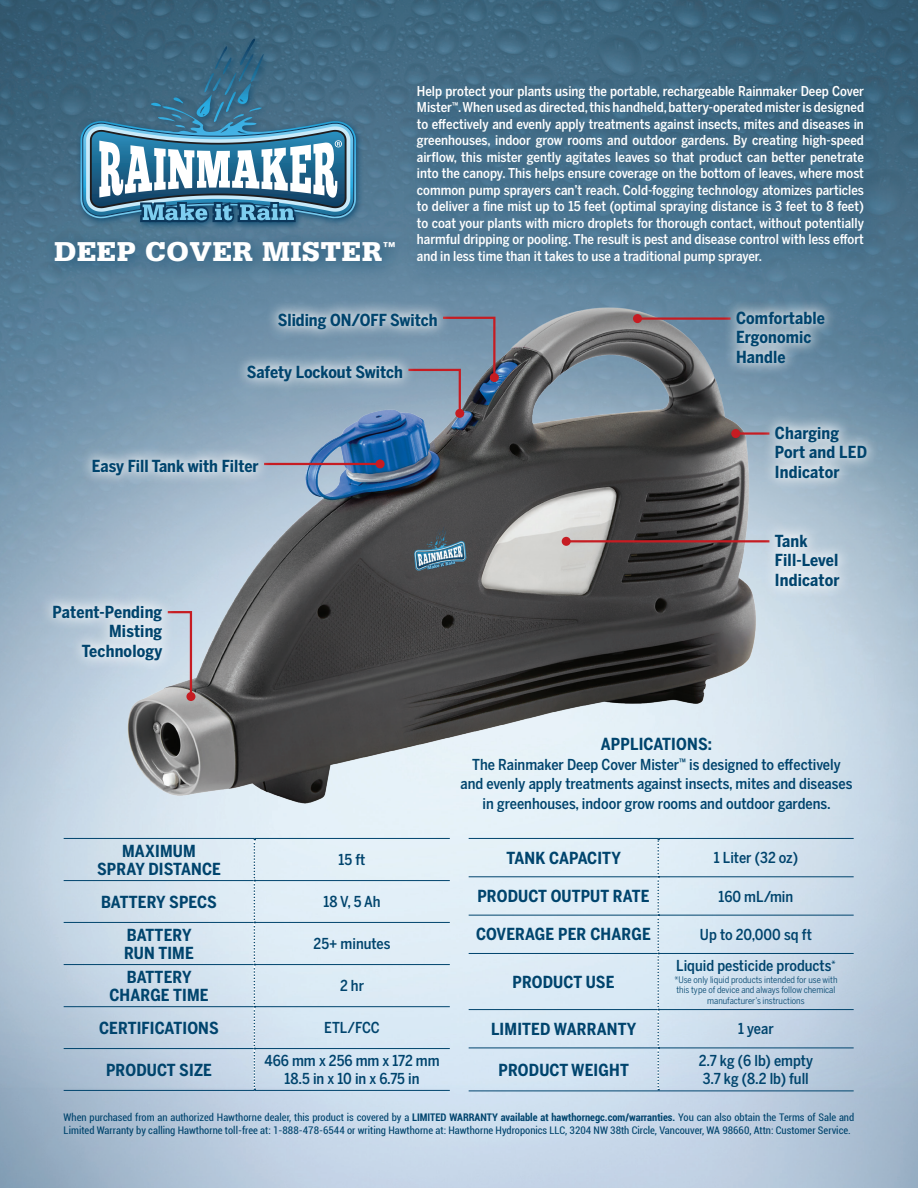
<style>
.page{position:relative;width:918px;height:1188px;background:#fff}
.page>*{position:absolute;margin:0;border:0;box-sizing:border-box;transform-origin:0 0}
.t1{font:900 28.95px "Serifa";letter-spacing:.02em;color:#fff}
.t2{font:700 16.5px/19.5px "Benton Sans Cond";letter-spacing:.01em;color:#00446d}
.t3{font:500 15px/18px "Benton Sans Cond";color:#00446d;text-align:center}
.t4{font:500 13.5px/16.5px "Benton Sans Cond";color:#fff;text-align:justify}
.t5{font:900 12.15px "Serifa";color:#fff}
.t6{font:condensed 10.5px/13.5px "Roboto";color:#00446d}
.t7{font:9px/10.5px "Benton Sans Cond";color:#00446d;text-align:center}
.s1{font-weight:700}
</style>
<div class="page">
<img style="left:0;top:0;width:918px;height:1188px">
<img style="left:113px;top:298px;width:656px;height:521px">
<hr style="left:637px;top:317px;width:94px;height:3px;background:#c61c22">
<div style="left:633px;top:314px;width:9px;height:9px;background:#c61c22;border-radius:50%"></div>
<hr style="left:736px;top:432px;width:33px;height:3px;background:#c61c22">
<div style="left:731px;top:429px;width:9px;height:9px;background:#c61c22;border-radius:50%"></div>
<hr style="left:566px;top:540px;width:203px;height:2px;background:#c61c22">
<div style="left:562px;top:537px;width:9px;height:9px;background:#c61c22;border-radius:50%"></div>
<svg style="left:166px;top:610px;width:27px;height:89px;background:#c3bac4"></svg>
<div style="left:186px;top:692px;width:9px;height:9px;background:#c61c22;border-radius:50%"></div>
<svg style="left:490px;top:373px;width:9px;height:9px"></svg>
<svg style="left:406px;top:316px;width:91px;height:100px;background:#7a899e"></svg>
<div style="left:455px;top:409px;width:9px;height:9px;background:#c61c22;border-radius:50%"></div>
<hr style="left:264px;top:463px;width:116px;height:2px;background:#c61c22">
<div style="left:376px;top:459px;width:9px;height:9px;background:#c61c22;border-radius:50%"></div>
<div style="left:265px;top:300px;width:185px;height:42px;background:#fff;opacity:.85"></div>
<div style="left:234px;top:352px;width:182px;height:42px;background:#fff;opacity:.85"></div>
<div style="left:79px;top:446px;width:192px;height:42px;background:#fff;opacity:.85"></div>
<div style="left:723px;top:298px;width:114px;height:78px;background:#fff;opacity:.85"></div>
<div style="left:762px;top:413px;width:118px;height:78px;background:#fff;opacity:.85"></div>
<div style="left:762px;top:520px;width:90px;height:79px;background:#fff;opacity:.85"></div>
<div style="left:40px;top:592px;width:135px;height:81px;background:#fff;opacity:.85"></div>
<div style="left:76px;top:34px;width:288px;height:196px;background:#00446d;opacity:.75"></div>
<svg style="left:80px;top:39px;width:276px;height:184px;background:#58849d"></svg>
<div style="left:43px;top:229px;width:370px;height:50px;background:#00446d;opacity:.65"></div>
<div style="left:401px;top:69px;width:488px;height:219px;background:#00446d;opacity:.65"></div>
<hr style="left:64px;top:838px;width:190px;height:1px;background:#00446d">
<hr style="left:254px;top:838px;width:196px;height:1px;background:#00446d">
<hr style="left:64px;top:880px;width:190px;height:1px;background:#00446d">
<hr style="left:255px;top:880px;width:195px;height:1px;background:#00446d">
<hr style="left:64px;top:922px;width:190px;height:1px;background:#00446d">
<hr style="left:255px;top:922px;width:195px;height:1px;background:#00446d">
<hr style="left:64px;top:964px;width:190px;height:1px;background:#00446d">
<hr style="left:255px;top:964px;width:195px;height:1px;background:#00446d">
<hr style="left:64px;top:1006px;width:190px;height:1px;background:#00446d">
<hr style="left:255px;top:1006px;width:195px;height:1px;background:#00446d">
<hr style="left:64px;top:1048px;width:190px;height:1px;background:#00446d">
<hr style="left:255px;top:1048px;width:195px;height:1px;background:#00446d">
<hr style="left:64px;top:1090px;width:190px;height:1px;background:#00446d">
<hr style="left:254px;top:1090px;width:196px;height:1px;background:#00446d">
<svg style="left:254px;top:839px;width:1px;height:251px"></svg>
<hr style="left:469px;top:838px;width:189px;height:1px;background:#00446d">
<hr style="left:658px;top:838px;width:196px;height:1px;background:#00446d">
<hr style="left:469px;top:876px;width:188px;height:1px;background:#00446d">
<hr style="left:659px;top:876px;width:195px;height:1px;background:#00446d">
<hr style="left:469px;top:915px;width:188px;height:1px;background:#00446d">
<hr style="left:659px;top:915px;width:195px;height:1px;background:#00446d">
<hr style="left:469px;top:953px;width:188px;height:1px;background:#00446d">
<hr style="left:659px;top:953px;width:195px;height:1px;background:#00446d">
<hr style="left:469px;top:1009px;width:188px;height:1px;background:#00446d">
<hr style="left:659px;top:1009px;width:195px;height:1px;background:#00446d">
<hr style="left:469px;top:1048px;width:188px;height:1px;background:#00446d">
<hr style="left:659px;top:1048px;width:195px;height:1px;background:#00446d">
<hr style="left:469px;top:1091px;width:189px;height:1px;background:#00446d">
<hr style="left:658px;top:1091px;width:196px;height:1px;background:#00446d">
<svg style="left:657px;top:839px;width:2px;height:252px"></svg>
<h1 class="t1" style="left:54px;top:234px;width:330px">DEEP COVER MISTER</h1>
<p class="t5" style="left:383px;top:238px;width:14px">™</p>
<p class="t4" style="left:417px;top:82px;width:449px">Help protect your plants using the portable, rechargeable Rainmaker Deep Cover Mister<sup>™</sup>. When used as directed, this handheld, battery-operated mister is designed to effectively and evenly apply treatments against insects, mites and diseases in greenhouses, indoor grow rooms and outdoor gardens. By creating high-speed airflow, this mister gently agitates leaves so that product can better penetrate into the canopy. This helps ensure coverage on the bottom of leaves, where most common pump sprayers can’t reach. Cold-fogging technology atomizes particles to deliver a fine mist up to 15 feet (optimal spraying distance is 3 feet to 8 feet) to coat your plants with micro droplets for thorough contact, without potentially harmful dripping or pooling. The result is pest and disease control with less effort and in less time than it takes to use a traditional pump sprayer.</p>
<p class="t2" style="left:278px;top:310px;width:161px">Sliding ON/OFF Switch</p>
<p class="t2" style="left:247px;top:362px;width:158px">Safety Lockout Switch</p>
<p class="t2" style="left:92px;top:456px;width:168px">Easy Fill Tank with Filter</p>
<p class="t2" style="left:53px;top:602px;width:111px;text-align:right">Patent-Pending<br>Misting<br>Technology</p>
<p class="t2" style="left:736px;top:308px;width:91px">Comfortable<br>Ergonomic<br>Handle</p>
<p class="t2" style="left:775px;top:423px;width:94px">Charging<br>Port and LED<br>Indicator</p>
<p class="t2" style="left:775px;top:531px;width:66px">Tank<br>Fill-Level<br>Indicator</p>
<p class="t2" style="left:97px;top:842px;width:125px;line-height:17.9px;text-align:center">MAXIMUM<br>SPRAY DISTANCE</p>
<p class="t3" style="left:339px;top:850px;width:28px">15 ft</p>
<p class="t2" style="left:101px;top:892px;width:117px">BATTERY SPECS</p>
<p class="t3" style="left:323px;top:892px;width:59px">18 V, 5 Ah</p>
<p class="t2" style="left:124px;top:926px;width:71px;line-height:17.9px">BATTERY<br>RUN TIME</p>
<p class="t3" style="left:314px;top:934px;width:78px">25+ minutes</p>
<p class="t2" style="left:109px;top:968px;width:101px;line-height:17.9px;text-align:center">BATTERY<br>CHARGE TIME</p>
<p class="t3" style="left:340px;top:977px;width:26px">2 hr</p>
<p class="t2" style="left:99px;top:1018px;width:121px">CERTIFICATIONS</p>
<p class="t3" style="left:324px;top:1019px;width:57px">ETL/FCC</p>
<p class="t2" style="left:106px;top:1060px;width:107px">PRODUCT SIZE</p>
<p class="t3" style="left:264px;top:1051px;width:177px">466 mm x 256 mm x 172 mm<br>18.5 in x 10 in x 6.75 in</p>
<p class="t2" style="left:601px;top:734px;width:113px">APPLICATIONS:</p>
<p class="t3" style="left:460px;top:754px;width:394px;line-height:19.5px">The Rainmaker Deep Cover Mister<sup>™</sup> is designed to effectively and evenly apply treatments against insects, mites and diseases in greenhouses, indoor grow rooms and outdoor gardens.</p>
<p class="t2" style="left:507px;top:848px;width:116px">TANK CAPACITY</p>
<p class="t3" style="left:714px;top:849px;width:86px">1 Liter (32 oz)</p>
<p class="t2" style="left:477px;top:886px;width:174px">PRODUCT OUTPUT RATE</p>
<p class="t3" style="left:719px;top:887px;width:76px">160 mL/min</p>
<p class="t2" style="left:476px;top:925px;width:176px">COVERAGE PER CHARGE</p>
<p class="t3" style="left:700px;top:925px;width:113px">Up to 20,000 sq ft</p>
<p class="t2" style="left:512px;top:972px;width:103px">PRODUCT USE</p>
<p class="t3" style="left:676px;top:956px;width:161px">Liquid pesticide products<sup>*</sup></p>
<p class="t7" style="left:674px;top:974px;width:165px">*Use only liquid products intended for use with this type of device and always follow chemical manufacturer’s instructions</p>
<p class="t2" style="left:491px;top:1019px;width:147px">LIMITED WARRANTY</p>
<p class="t3" style="left:738px;top:1020px;width:37px">1 year</p>
<p class="t2" style="left:498px;top:1060px;width:132px">PRODUCT WEIGHT</p>
<p class="t3" style="left:699px;top:1051px;width:116px;text-align:left">2.7 kg (6 lb) empty<br>3.7 kg (8.2 lb) full</p>
<p class="t6" style="left:64px;top:1110px;width:792px">When purchased from an authorized Hawthorne dealer, this product is covered by a <span class="s1">LIMITED WARRANTY available at hawthornegc.com/warranties.</span> You can also obtain the Terms of Sale and<br>Limited Warranty by calling Hawthorne toll-free at: 1-888-478-6544 or writing Hawthorne at: Hawthorne Hydroponics LLC, 3204 NW 38th Circle, Vancouver, WA 98660, Attn: Customer Service.</p>
</div>
